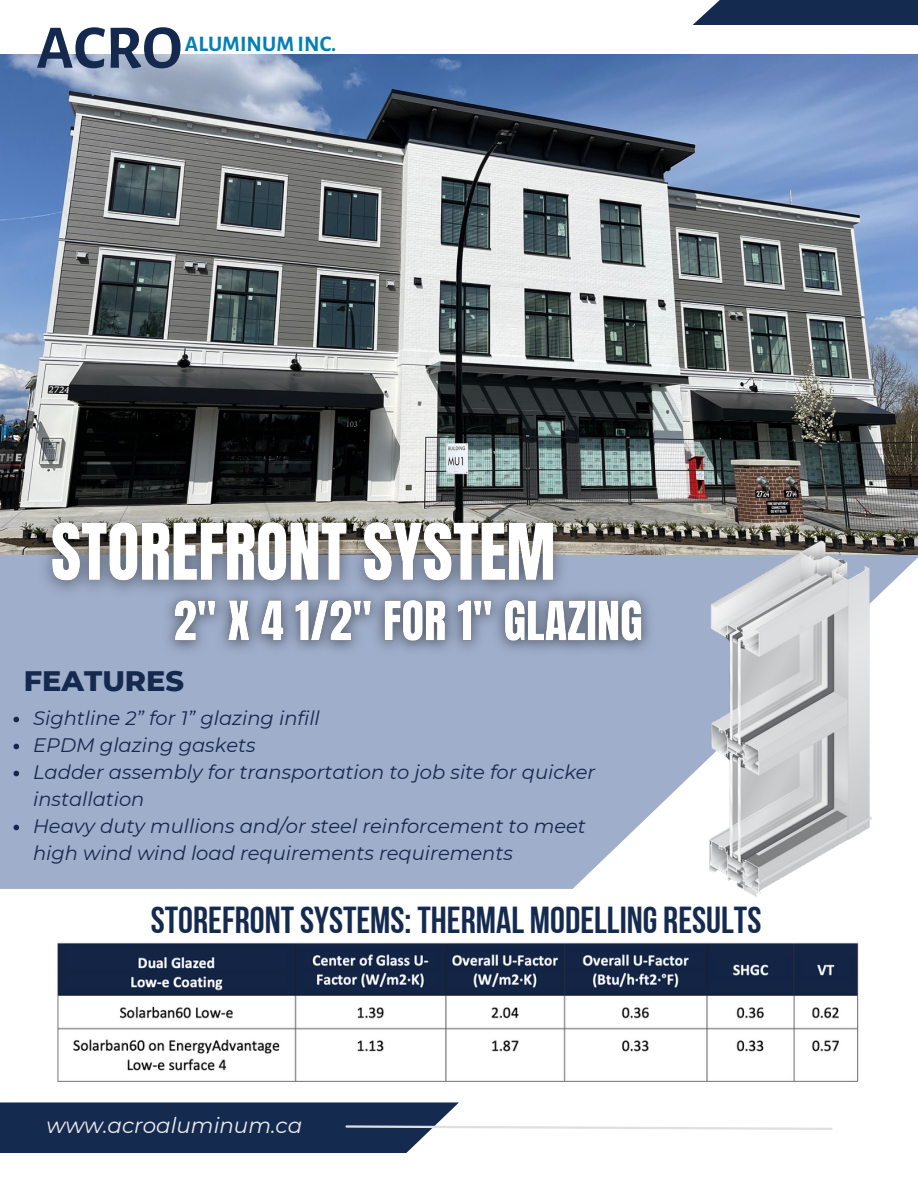
<style>
.page{position:relative;width:918px;height:1188px;background:#fff}
.page>*{position:absolute;margin:0;border:0;box-sizing:border-box;transform-origin:0 0}
.t1{font:700 61.95px "Alegreya Sans";color:#15294e}
.t2{font:37.5px "Bebas Neue Cyrillic";color:#152a4f}
.t3{font:800 28.8px "Montserrat";color:#15294e}
.t4{font:700 22.35px "Alegreya Sans";color:#027fb4}
.t5{font:italic 21.45px "Montserrat";color:#ededed}
.t6{font:italic 19.5px/27px "Montserrat";color:#15294e}
</style>
<div class="page">
<div style="left:0;top:451px;width:918px;height:438px;background:#9faecb"></div>
<img style="left:0;top:55px;width:918px;height:499px">
<svg style="left:0;top:1102px;width:833px;height:51px"></svg>
<img style="left:169px;top:594px;width:481px;height:57px">
<img style="left:661px;top:539px;width:234px;height:358px">
<div style="left:692px;top:0;width:226px;height:25px;background:#152a4f"></div>
<img style="left:57px;top:942px;width:802px;height:140px">
<svg style="left:13px;top:717px;width:6px;height:5px"></svg>
<svg style="left:13px;top:744px;width:6px;height:5px"></svg>
<svg style="left:13px;top:771px;width:6px;height:5px"></svg>
<svg style="left:13px;top:825px;width:6px;height:5px"></svg>
<img style="left:27px;top:484px;width:553px;height:146px">
<h1 class="t1" style="left:36px;top:12px;width:147px">ACRO</h1>
<p class="t4" style="left:185px;top:31px;width:153px">ALUMINUMINC.</p>
<h3 class="t3" style="left:24px;top:663px;width:162px">FEATURES</h3>
<p class="t6" style="left:33px;top:704px;width:564px">Sightline 2” for 1” glazing infill<br>EPDM glazing gaskets<br>Ladder assembly for transportation to job site for quicker installation<br>Heavy duty mullions and/or steel reinforcement to meet high wind wind load requirements requirements</p>
<h2 class="t2" style="left:151px;top:904px;width:612px">STOREFRONTSYSTEMS: THERMAL MODELLING RESULTS</h2>
<p class="t5" style="left:47px;top:1112px;width:257px">www.acroaluminum.ca</p>
</div>
